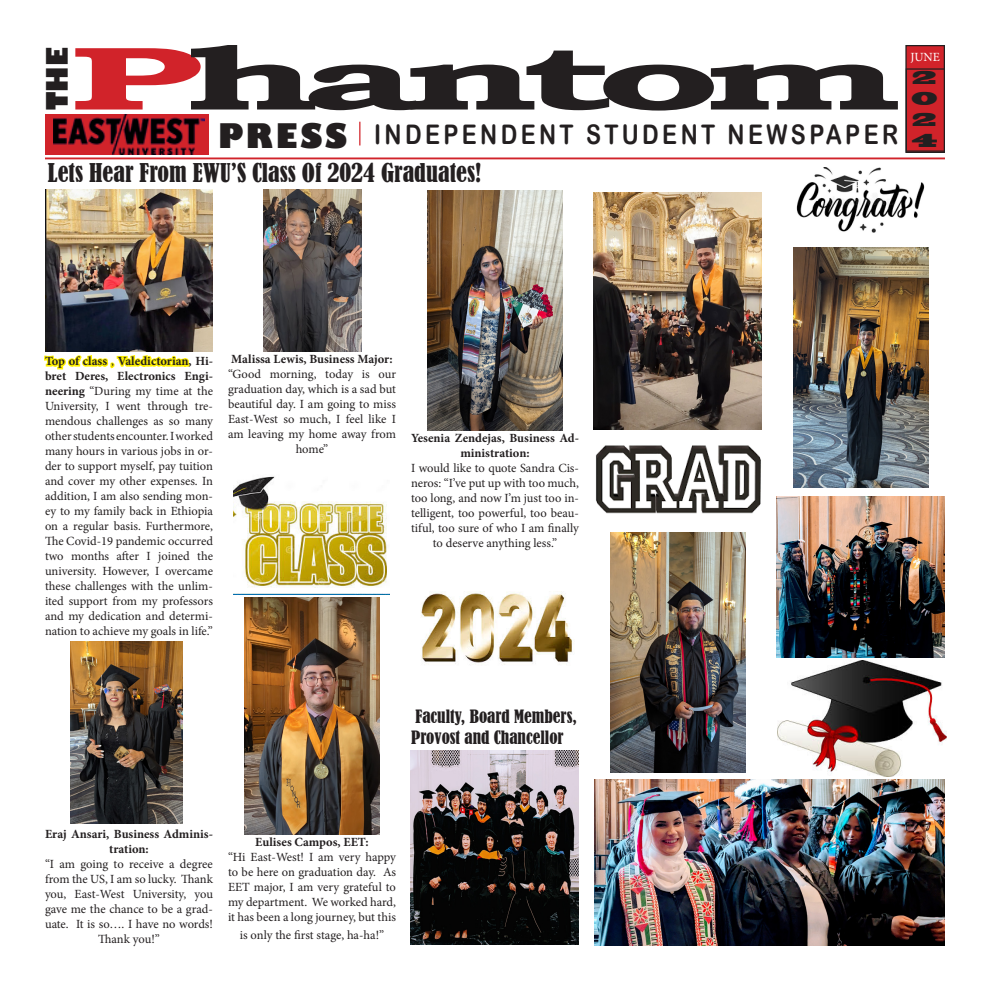
<style>
.page{position:relative;width:990px;height:990px;background:#fff}
.page>*{position:absolute;margin:0;border:0;box-sizing:border-box;transform-origin:0 0}
.t1{font:700 90px "Bookman Old Style";letter-spacing:-.09em;color:#231f20;scale:2.25 1}
.t2{font:800 28.88px "Gill Sans";color:#231f20;scale:.91 1}
.t3{font:27px "Arial Rounded MT Bold";letter-spacing:.15em;color:#231f20;scale:.83 1}
.t4{font:condensed 24.25px "Bernard";color:#231f20}
.t5{font:17.5px/21px "Blackoak Std";color:#231f20;text-align:justify}
.t6{font:condensed 17.25px/20.6px "Bernard";color:#231f20}
.t7{font:12.5px/15px "Minion Pro";letter-spacing:-.005em;color:#231f20;text-align:center}
.t8{font:700 12.5px/15px "Minion Pro";color:#231f20;text-align:center}
.t9{font:12.5px "Minion Pro";color:#fff}
.s1{color:#d1232a}
.s2{font-family:"Gill Sans";font-weight:800;font-size:33px}
.s3{font-weight:700;color:#fff101}
.s4{color:#fff101}
.s5{font-weight:700}
</style>
<div class="page">
<div style="left:906px;top:46px;width:38px;height:106px;background:#d1232a"></div>
<div style="left:905px;top:45px;width:40px;height:108px;border:1px solid #231f20"></div>
<hr style="left:45px;top:158px;width:900px;height:1px;background:#d1232a">
<svg style="left:359px;top:122px;width:1px;height:23px"></svg>
<div style="left:45px;top:115px;width:163px;height:40px;background:#d1232a"></div>
<img style="left:54px;top:115px;width:151px;height:39px">
<img style="left:71px;top:641px;width:111px;height:182px">
<img style="left:245px;top:597px;width:134px;height:238px">
<img style="left:427px;top:191px;width:135px;height:240px">
<img style="left:233px;top:476px;width:157px;height:118px">
<img style="left:793px;top:248px;width:135px;height:240px">
<img style="left:610px;top:532px;width:135px;height:240px">
<img style="left:411px;top:751px;width:168px;height:194px">
<img style="left:776px;top:497px;width:168px;height:160px">
<img style="left:421px;top:591px;width:152px;height:74px">
<img style="left:796px;top:167px;width:129px;height:65px">
<img style="left:596px;top:445px;width:165px;height:69px">
<img style="left:593px;top:192px;width:169px;height:238px">
<img style="left:45px;top:189px;width:168px;height:162px">
<img style="left:263px;top:189px;width:99px;height:162px">
<div style="left:906px;top:68px;width:39px;height:84px;border:1px solid #231f20"></div>
<img style="left:595px;top:779px;width:350px;height:166px">
<img style="left:778px;top:661px;width:168px;height:115px">
<h1 class="t1" style="left:67px;top:14px;width:373px"><span class="s1">P</span>hantom</h1>
<h3 class="t3" style="left:218px;top:118px;width:868px"><span class="s2">PRESS</span> INDEPENDENT STUDENT NEWSPAPER <sub>4</sub></h3>
<h2 class="t2" style="left:39px;top:110px;width:70px;rotate:-90deg">THE</h2>
<p class="t9" style="left:910px;top:49px;width:31px">JUNE</p>
<h3 class="t5" style="left:911px;top:67px;width:28px">2<br>0<br>2</h3>
<p class="t4" style="left:48px;top:159px;width:435px">Lets Hear From EWU’S Class Of 2024 Graduates!</p>
<p class="t7" style="left:45px;top:354px;width:170px;text-align:justify"><span class="s3">Top of class</span> <span class="s4">,</span> <span class="s3">Valedictorian</span><span class="s5">, Hi&shy;bret Deres, Electronics Engi&shy;neering</span> “During my time at the University, I went through tre&shy;mendous challenges as so many other students encounter. I worked many hours in various jobs in or&shy;der to support myself, pay tuition and cover my other expenses. In addition, I am also sending mon&shy;ey to my family back in Ethiopia on a regular basis. Furthermore, The Covid-19 pandemic occurred two months after I joined the university. However, I overcame these challenges with the unlim&shy;ited support from my professors and my dedication and determi&shy;nation to achieve my goals in life.”</p>
<p class="t8" style="left:231px;top:351px;width:163px">Malissa Lewis, Business Major:</p>
<p class="t7" style="left:228px;top:366px;width:170px">“Good morning, today is our graduation day, which is a sad but beautiful day. I am going to miss<br>East-West so much, I feel like I am leaving my home away from home”</p>
<p class="t8" style="left:411px;top:431px;width:170px">Yesenia Zendejas, Business Ad&shy;ministration:</p>
<p class="t7" style="left:411px;top:461px;width:170px">I would like to quote Sandra Cis&shy;neros: “I’ve put up with too much, too long, and now I’m just too in&shy;telligent, too powerful, too beau&shy;tiful, too sure of who I am finally to deserve anything less.”</p>
<p class="t6" style="left:411px;top:707px;width:167px">Faculty, Board Members,<br>Provost and Chancellor</p>
<p class="t8" style="left:45px;top:826px;width:169px">Eraj Ansari, Business Adminis&shy;tration:</p>
<p class="t7" style="left:45px;top:856px;width:170px">“I am going to receive a degree from the US, I am so lucky. Thank you, East-West University, you gave me the chance to be a grad&shy;uate. It is so…. I have no words!<br>Thank you!”</p>
<p class="t8" style="left:255px;top:835px;width:115px">Eulises Campos, EET:</p>
<p class="t7" style="left:228px;top:850px;width:170px;text-align:justify">“Hi East-West! I am very happy to be here on graduation day. As EET major, I am very grateful to my department. We worked hard, it has been a long journey, but this</p>
<p class="t7" style="left:240px;top:928px;width:146px">is only the first stage, ha-ha!”</p>
</div>
